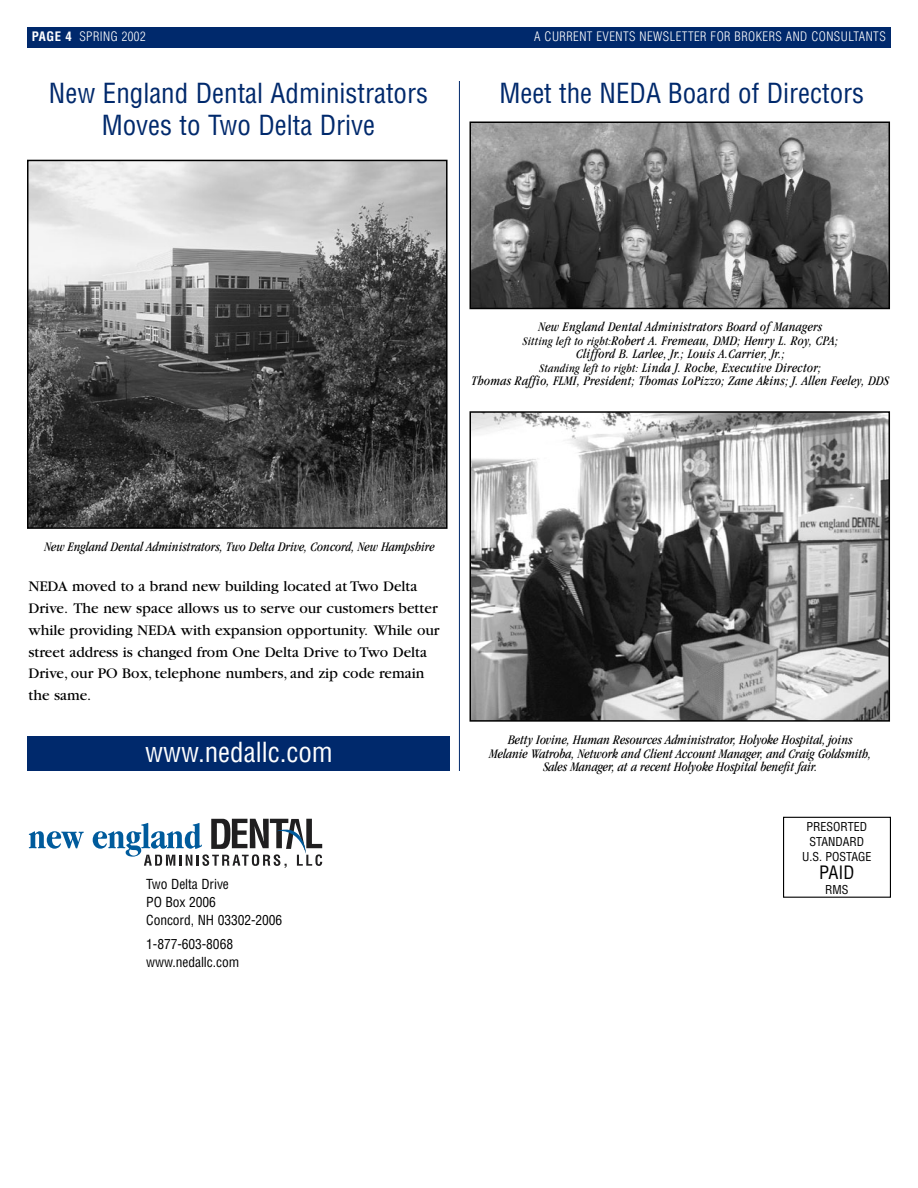
<style>
.page{position:relative;width:918px;height:1188px;background:#fff}
.page>*{position:absolute;margin:0;border:0;box-sizing:border-box;transform-origin:0 0}
.t1{font:condensed 27px/32.4px "Helvetica";color:#00296c;text-align:center}
.t2{font:condensed 27px "Helvetica";color:#fff}
.t3{font:condensed 18px "Helvetica";color:#000}
.t4{font:15.3px/21.8px "Garamond";color:#000}
.t5{font:italic condensed 13.5px/13.5px "Garamond";letter-spacing:.02em;color:#000;text-align:center}
.t6{font:italic condensed 13.5px/13.5px "Garamond";color:#000;text-align:center}
.t7{font:condensed 13.5px/18px "Helvetica";letter-spacing:-.005em;color:#000}
.t8{font:300 condensed 12.75px "Helvetica";letter-spacing:.035em;color:#fff}
.t9{font:condensed 12px/15px "Helvetica";color:#000;text-align:center}
.s1{font-weight:700}
.s2{font-size:12px}
</style>
<div class="page">
<hr style="left:459px;top:81px;width:1px;height:690px;background:#00296c">
<div style="left:783px;top:817px;width:108px;height:81px;border:1px solid #000"></div>
<img style="left:30px;top:163px;width:415px;height:363px">
<div style="left:27px;top:160px;width:421px;height:369px;border:2px solid #000"></div>
<img style="left:473px;top:414px;width:414px;height:305px">
<div style="left:470px;top:411px;width:420px;height:311px;border:2px solid #000"></div>
<img style="left:473px;top:125px;width:414px;height:181px">
<div style="left:470px;top:122px;width:420px;height:187px;border:2px solid #000"></div>
<div style="left:28px;top:736px;width:422px;height:35px;background:#00296c"></div>
<div style="left:27px;top:27px;width:864px;height:20px;background:#00296c"></div>
<svg style="left:29px;top:831px;width:55px;height:18px"></svg>
<svg style="left:93px;top:819px;width:229px;height:49px"></svg>
<p class="t8" style="left:32px;top:32px;width:115px"><span class="s1">PAGE 4</span> SPRING 2002</p>
<p class="t8" style="left:534px;top:32px;width:353px">A CURRENT EVENTS NEWSLETTER FOR BROKERS AND CONSULTANTS</p>
<h1 class="t1" style="left:49px;top:79px;width:381px">New England Dental Administrators<br>Moves to Two Delta Drive</h1>
<h1 class="t1" style="left:499px;top:79px;width:366px">Meet the NEDA Board of Directors</h1>
<p class="t5" style="left:472px;top:321px;width:419px">New England Dental Administrators Board of Managers<br><span class="s2">Sitting left to right:</span>Robert A. Fremeau, DMD; Henry L. Roy, CPA;<br>Clifford B. Larlee, Jr.; Louis A.Carrier, Jr.;<br><span class="s2">Standing left to right:</span> Linda J. Roche, Executive Director;<br>Thomas Raffio, FLMI, President; Thomas LoPizzo; Zane Akins; J. Allen Feeley, DDS</p>
<p class="t6" style="left:44px;top:541px;width:392px">New England Dental Administrators, Two Delta Drive, Concord, New Hampshire</p>
<p class="t4" style="left:28px;top:577px;width:412px">NEDA moved to a brand new building located at Two Delta Drive. The new space allows us to serve our customers better while providing NEDA with expansion opportunity. While our street address is changed from One Delta Drive to Two Delta Drive, our PO Box, telephone numbers, and zip code remain the same.</p>
<h1 class="t2" style="left:145px;top:742px;width:189px">www.nedallc.com</h1>
<p class="t7" style="left:146px;top:876px;width:138px">Two Delta Drive<br>PO Box 2006<br>Concord, NH 03302-2006</p>
<p class="t7" style="left:146px;top:936px;width:95px">1-877-603-8068 www.nedallc.com</p>
<p class="t6" style="left:490px;top:734px;width:383px">Betty Iovine, Human Resources Administrator, Holyoke Hospital, joins<br>Melanie Watroba, Network and Client Account Manager, and Craig Goldsmith,<br>Sales Manager, at a recent Holyoke Hospital benefit fair.</p>
<p class="t9" style="left:802px;top:820px;width:71px">PRESORTED<br>STANDARD<br>U.S. POSTAGE</p>
<h2 class="t3" style="left:819px;top:865px;width:37px">PAID</h2>
<p class="t9" style="left:825px;top:883px;width:25px">RMS</p>
</div>
